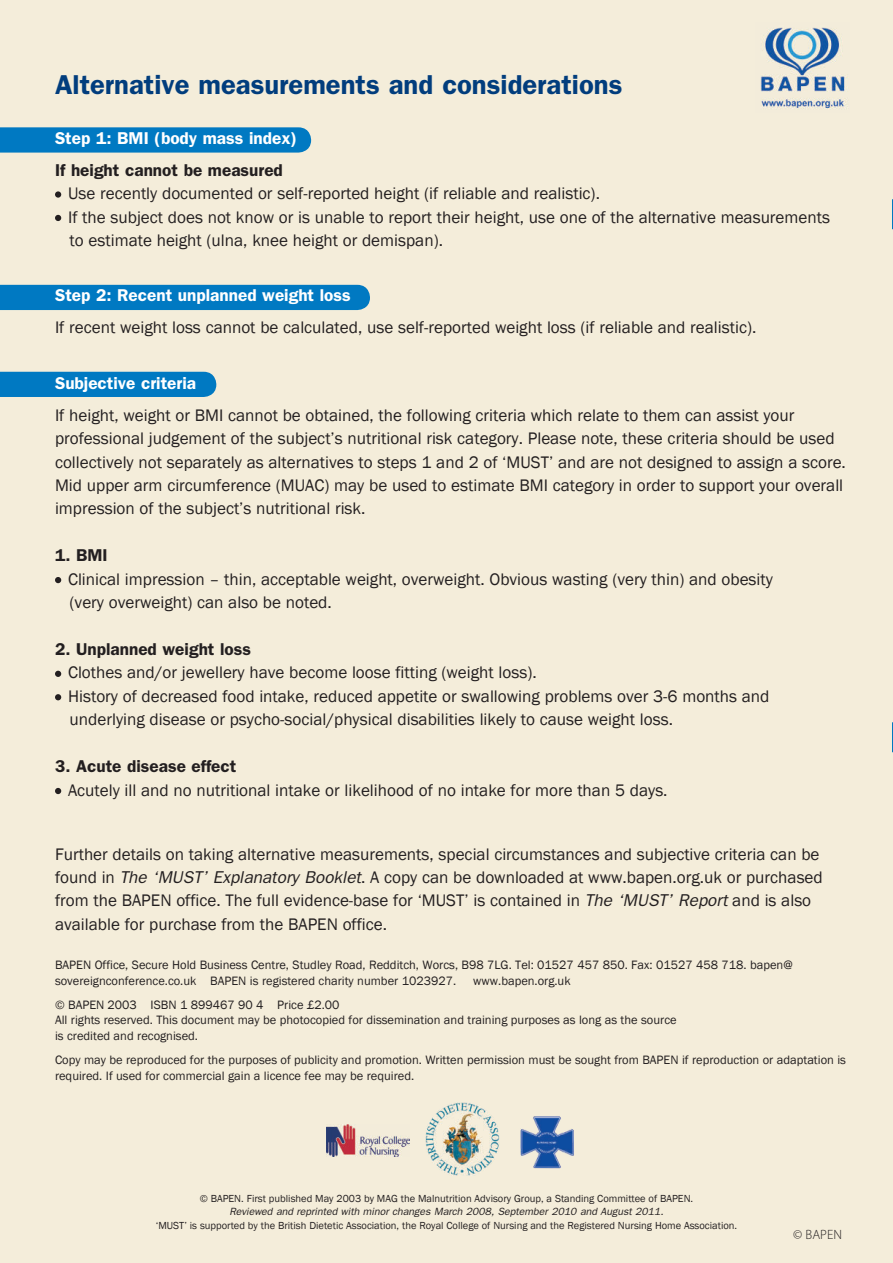
<style>
.page{position:relative;width:893px;height:1263px;background:#f4edda}
.page>*{position:absolute;margin:0;border:0;box-sizing:border-box;transform-origin:0 0}
.t1{font:600 27.45px "Franklin Gothic";color:#013d7d}
.t2{font:17.25px/23.4px "Franklin Gothic";color:#231f20}
.t3{font:600 17.25px "Franklin Gothic";color:#fff}
.t4{font:600 17.25px "Franklin Gothic";color:#231f20}
.t5{font:300 13.5px "Myriad Pro";color:#231f20}
.t6{font:12.45px/15.6px "Franklin Gothic";color:#231f20}
.t7{font:10.5px "Franklin Gothic";color:#231f20}
.t8{font:italic 10.5px "Franklin Gothic";color:#231f20}
.s1{font-style:italic}
</style>
<div class="page">
<svg style="left:0;top:127px;width:311px;height:26px;background:#097dc2"></svg>
<div style="left:0;top:285px;width:370px;height:25px;background:#0079c2"></div>
<div style="left:0;top:372px;width:216px;height:25px;background:#0079c2"></div>
<div style="left:55px;top:191px;width:6px;height:7px;background:#231f20;border-radius:50%"></div>
<svg style="left:55px;top:215px;width:6px;height:6px"></svg>
<svg style="left:55px;top:577px;width:6px;height:6px"></svg>
<svg style="left:55px;top:671px;width:6px;height:6px"></svg>
<svg style="left:55px;top:694px;width:6px;height:6px"></svg>
<svg style="left:55px;top:788px;width:6px;height:6px"></svg>
<svg style="left:892px;top:199px;width:1px;height:30px"></svg>
<svg style="left:892px;top:722px;width:1px;height:30px"></svg>
<img style="left:760px;top:27px;width:88px;height:82px">
<img style="left:425px;top:1102px;width:74px;height:74px">
<img style="left:520px;top:1116px;width:54px;height:53px">
<img style="left:327px;top:1124px;width:82px;height:32px">
<h1 class="t1" style="left:55px;top:75px;width:569px">Alternative measurements and considerations</h1>
<p class="t3" style="left:55px;top:132px;width:244px">Step 1: BMI (body mass index)</p>
<p class="t4" style="left:55px;top:164px;width:229px">If height cannot be measured</p>
<p class="t2" style="left:68px;top:183px;width:763px">Use recently documented or self-reported height (if reliable and realistic).<br>If the subject does not know or is unable to report their height, use one of the alternative measurements to estimate height (ulna, knee height or demispan).</p>
<p class="t3" style="left:55px;top:289px;width:297px">Step 2: Recent unplanned weight loss</p>
<p class="t2" style="left:55px;top:317px;width:703px">If recent weight loss cannot be calculated, use self-reported weight loss (if reliable and realistic).</p>
<p class="t3" style="left:55px;top:377px;width:143px">Subjective criteria</p>
<p class="t2" style="left:55px;top:404px;width:792px">If height, weight or BMI cannot be obtained, the following criteria which relate to them can assist your professional judgement of the subject’s nutritional risk category. Please note, these criteria should be used collectively not separately as alternatives to steps 1 and 2 of ‘MUST’ and are not designed to assign a score.<br>Mid upper arm circumference (MUAC) may be used to estimate BMI category in order to support your overall impression of the subject’s nutritional risk.</p>
<p class="t4" style="left:55px;top:549px;width:54px">1. BMI</p>
<p class="t2" style="left:68px;top:568px;width:706px">Clinical impression – thin, acceptable weight, overweight. Obvious wasting (very thin) and obesity (very overweight) can also be noted.</p>
<p class="t4" style="left:55px;top:643px;width:198px">2. Unplanned weight loss</p>
<p class="t2" style="left:68px;top:662px;width:703px">Clothes and/or jewellery have become loose fitting (weight loss).<br>History of decreased food intake, reduced appetite or swallowing problems over 3-6 months and underlying disease or psycho-social/physical disabilities likely to cause weight loss.</p>
<p class="t4" style="left:55px;top:760px;width:183px">3. Acute disease effect</p>
<p class="t2" style="left:68px;top:779px;width:601px">Acutely ill and no nutritional intake or likelihood of no intake for more than 5 days.</p>
<p class="t2" style="left:55px;top:843px;width:769px">Further details on taking alternative measurements, special circumstances and subjective criteria can be found in <span class="s1">The ‘MUST’ Explanatory Booklet</span>. A copy can be downloaded at www.bapen.org.uk or purchased from the BAPEN office. The full evidence-base for ‘MUST’ is contained in <span class="s1">The ‘MUST’ Report</span> and is also available for purchase from the BAPEN office.</p>
<p class="t6" style="left:55px;top:957px;width:739px">BAPEN Office, Secure Hold Business Centre, Studley Road, Redditch, Worcs, B98 7LG. Tel: 01527 457 850. Fax: 01527 458 718. bapen@ sovereignconference.co.uk BAPEN is registered charity number 1023927.</p>
<p class="t6" style="left:473px;top:973px;width:99px">www.bapen.org.uk</p>
<p class="t6" style="left:55px;top:997px;width:623px">© BAPEN 2003 ISBN 1 899467 90 4 Price £2.00<br>All rights reserved. This document may be photocopied for dissemination and training purposes as long as the source is credited and recognised.</p>
<p class="t6" style="left:55px;top:1053px;width:792px">Copy may be reproduced for the purposes of publicity and promotion. Written permission must be sought from BAPEN if reproduction or adaptation is required. If used for commercial gain a licence fee may be required.</p>
<p class="t7" style="left:200px;top:1194px;width:495px">© BAPEN. First published May 2003 by MAG the Malnutrition Advisory Group, a Standing Committee of BAPEN.</p>
<p class="t8" style="left:229px;top:1208px;width:436px">Reviewed and reprinted with minor changes March 2008, September 2010 and August 2011.</p>
<p class="t7" style="left:156px;top:1221px;width:583px">‘MUST’ is supported by the British Dietetic Association, the Royal College of Nursing and the Registered Nursing Home Association.</p>
<p class="t5" style="left:793px;top:1226px;width:50px">© BAPEN</p>
</div>
